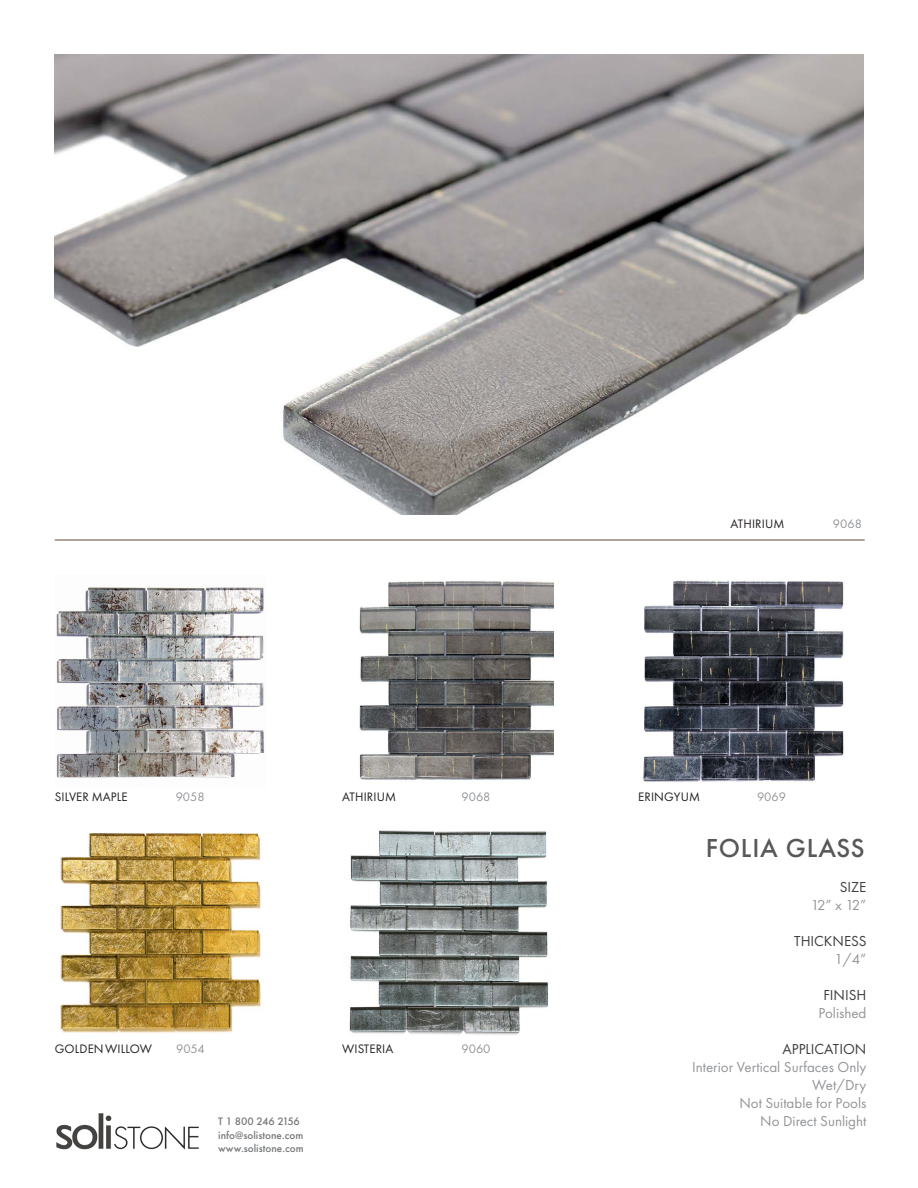
<style>
.page{position:relative;width:918px;height:1188px;background:#fff}
.page>*{position:absolute;margin:0;border:0;box-sizing:border-box;transform-origin:0 0}
.t1{font:500 27px "Futura PT";letter-spacing:.03em;color:#57585a}
.t2{font:15px/18px "Futura PT";color:#939598;text-align:right}
.t3{font:15px "Futura PT";color:#3e3e3f}
.t4{font:12.75px "Futura PT";letter-spacing:.01em;color:#231f20}
.t5{font:12.75px "Futura PT";color:#939598}
.t6{font:500 11.25px/13.5px "Futura PT";color:#76787b}
.t7{font:500 11.25px "Futura PT";letter-spacing:-.025em;color:#76787b}
</style>
<div class="page">
<hr style="left:55px;top:540px;width:810px;height:1px;background:#6b4b33">
<img style="left:54px;top:54px;width:810px;height:460px">
<img style="left:56px;top:1113px;width:143px;height:37px">
<img style="left:643px;top:580px;width:201px;height:202px">
<img style="left:56px;top:587px;width:209px;height:191px">
<img style="left:60px;top:833px;width:201px;height:200px">
<img style="left:359px;top:581px;width:195px;height:199px">
<img style="left:349px;top:830px;width:199px;height:205px">
<p class="t4" style="left:730px;top:516px;width:56px">ATHIRIUM</p>
<p class="t5" style="left:833px;top:516px;width:30px">9068</p>
<p class="t4" style="left:55px;top:789px;width:74px">SILVER MAPLE</p>
<p class="t5" style="left:176px;top:789px;width:30px">9058</p>
<p class="t4" style="left:342px;top:789px;width:56px">ATHIRIUM</p>
<p class="t5" style="left:462px;top:789px;width:30px">9068</p>
<p class="t4" style="left:638px;top:789px;width:64px">ERINGYUM</p>
<p class="t5" style="left:757px;top:789px;width:30px">9069</p>
<p class="t4" style="left:55px;top:1041px;width:99px">GOLDEN WILLOW</p>
<p class="t5" style="left:176px;top:1041px;width:30px">9054</p>
<p class="t4" style="left:342px;top:1041px;width:53px">WISTERIA</p>
<p class="t5" style="left:462px;top:1041px;width:30px">9060</p>
<h1 class="t1" style="left:706px;top:832px;width:160px">FOLIA GLASS</h1>
<p class="t3" style="left:840px;top:878px;width:28px">SIZE</p>
<p class="t2" style="left:811px;top:896px;width:57px">12” x 12”</p>
<p class="t3" style="left:794px;top:932px;width:74px">THICKNESS</p>
<p class="t2" style="left:834px;top:950px;width:34px">1/4”</p>
<p class="t3" style="left:823px;top:986px;width:45px">FINISH</p>
<p class="t2" style="left:818px;top:1004px;width:50px">Polished</p>
<p class="t3" style="left:783px;top:1040px;width:85px">APPLICATION</p>
<p class="t2" style="left:692px;top:1058px;width:176px">Interior Vertical Surfaces Only<br>Wet/Dry<br>Not Suitable for Pools</p>
<p class="t7" style="left:218px;top:1114px;width:83px">T 1 800 246 2156</p>
<p class="t2" style="left:760px;top:1112px;width:108px">No Direct Sunlight</p>
<p class="t6" style="left:218px;top:1128px;width:87px">info@solistone.com www.solistone.com</p>
</div>
